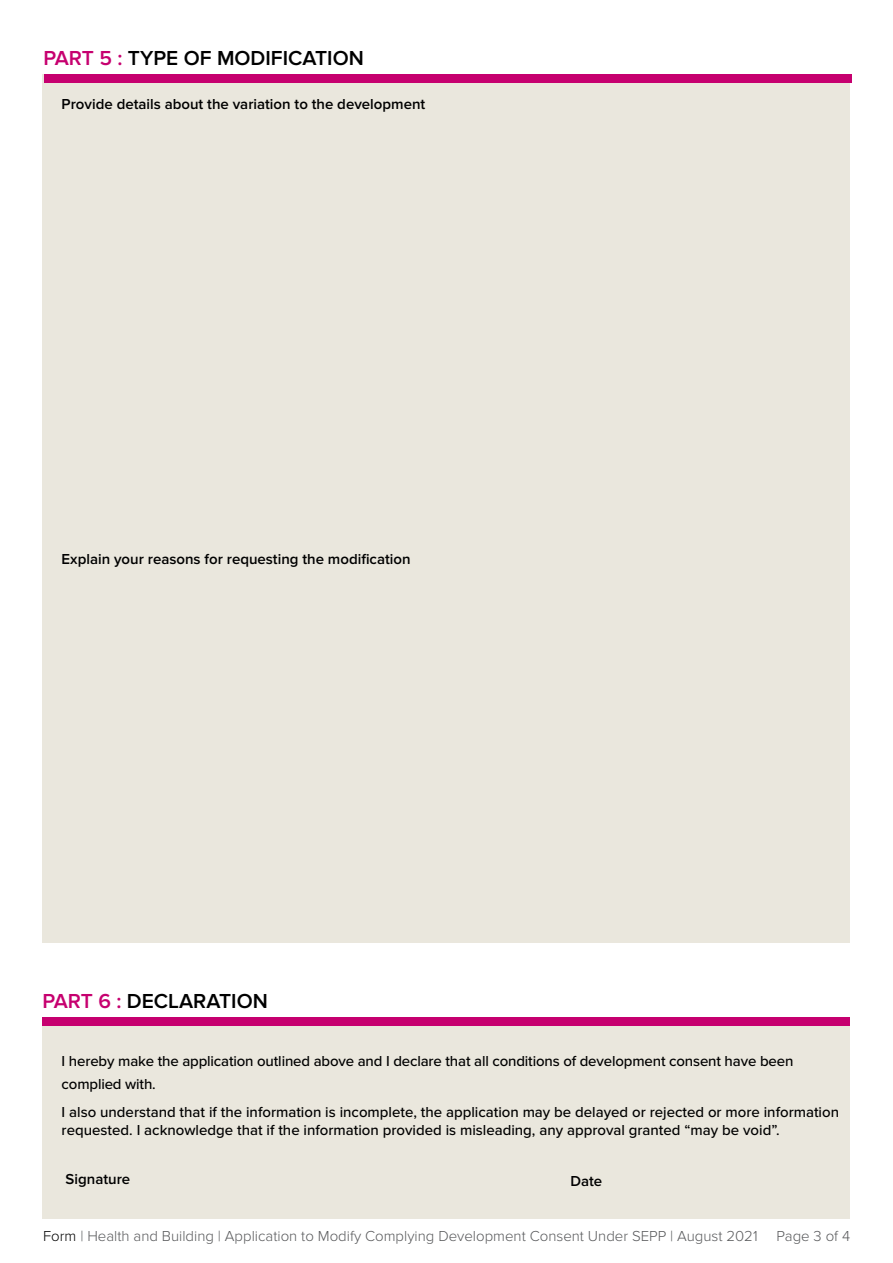
<style>
.page{position:relative;width:893px;height:1263px;background:#fff}
.page>*{position:absolute;margin:0;border:0;box-sizing:border-box;transform-origin:0 0}
.t1{font:600 21px "Proxima Nova";color:#000}
.t2{font:500 15px/23.1px "Proxima Nova";color:#000}
.t3{font:600 15px "Proxima Nova";color:#000}
.t4{font:300 15px "Proxima Nova";color:#58595b}
.s1{color:#c6006f}
.s2{color:#000}
</style>
<div class="page">
<div style="left:43px;top:74px;width:807px;height:869px;background:#eae7dd"></div>
<div style="left:43px;top:1017px;width:807px;height:202px;background:#eae7dd"></div>
<div style="left:44px;top:74px;width:807px;height:9px;background:#c6006f"></div>
<div style="left:43px;top:1017px;width:807px;height:9px;background:#c6006f"></div>
<h1 class="t1" style="left:44px;top:46px;width:322px"><span class="s1">PART 5 :</span> TYPE OF MODIFICATION</h1>
<p class="t3" style="left:62px;top:95px;width:365px">Provide details about the variation to the development</p>
<p class="t3" style="left:62px;top:550px;width:350px">Explain your reasons for requesting the modification</p>
<h1 class="t1" style="left:43px;top:989px;width:227px"><span class="s1">PART 6 :</span> DECLARATION</h1>
<p class="t2" style="left:62px;top:1050px;width:733px">I hereby make the application outlined above and I declare that all conditions of development consent have been complied with.</p>
<p class="t2" style="left:62px;top:1103px;width:779px;line-height:18px">I also understand that if the information is incomplete, the application may be delayed or rejected or more information requested. I acknowledge that if the information provided is misleading, any approval granted “may be void”.</p>
<p class="t3" style="left:66px;top:1170px;width:66px">Signature</p>
<p class="t3" style="left:570px;top:1172px;width:33px">Date</p>
<p class="t4" style="left:43px;top:1227px;width:716px"><span class="s2">Form</span> | Health and Building | Application to Modify Complying Development Consent Under SEPP | August 2021</p>
<p class="t4" style="left:777px;top:1227px;width:75px">Page 3 of 4</p>
</div>
